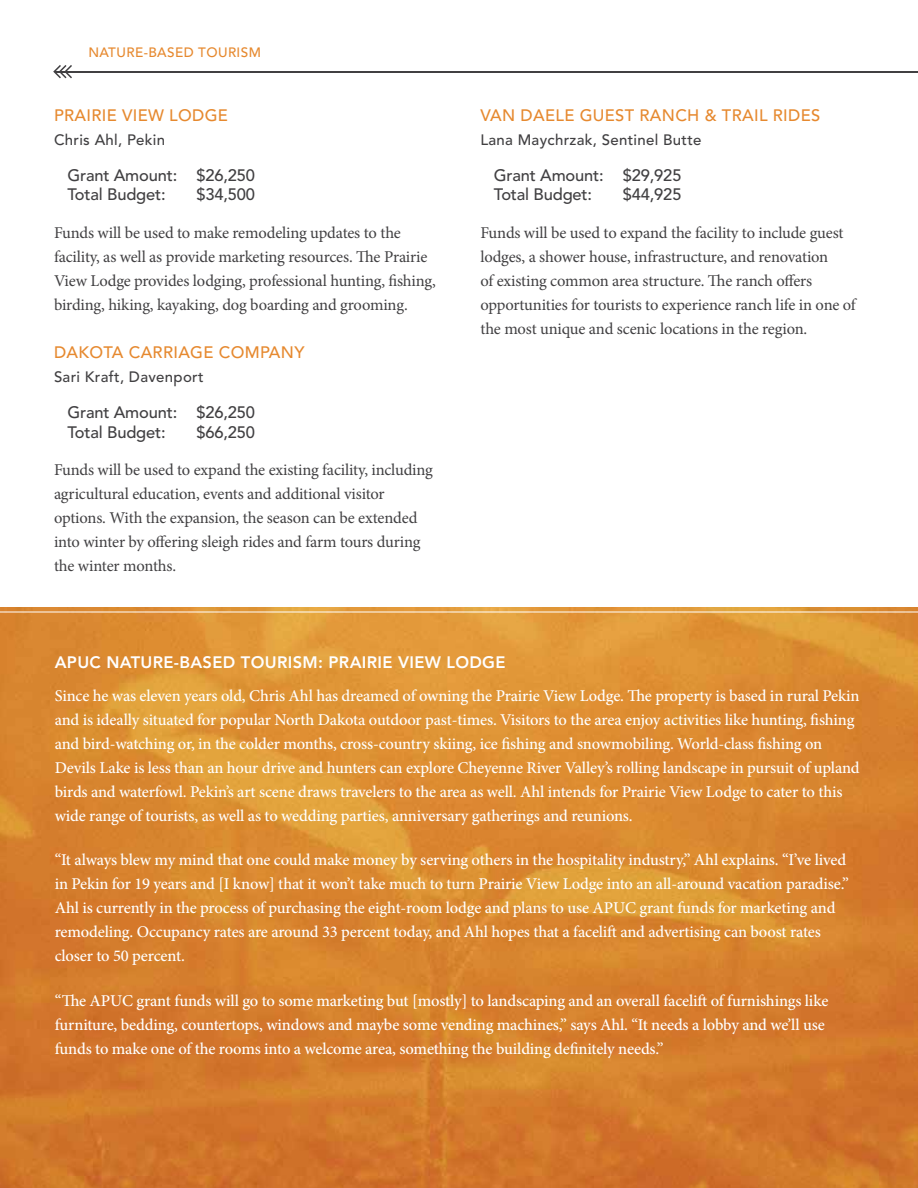
<style>
.page{position:relative;width:918px;height:1188px;background:#fff}
.page>*{position:absolute;margin:0;border:0;box-sizing:border-box;transform-origin:0 0}
.t1{font:500 16.5px/24px "Minion Pro";letter-spacing:-.01em;color:#fff}
.t2{font:16.5px/24px "Minion Pro";letter-spacing:-.01em;color:#414042}
.t3{font:500 16.5px/19.8px "Avenir";letter-spacing:-.01em;color:#414042}
.t4{font:500 16.5px "Avenir";letter-spacing:.02em;color:#e6892f}
.t5{font:800 16.5px "Avenir";letter-spacing:.02em;color:#fff}
.t6{font:500 15px "Avenir";letter-spacing:.02em;color:#414042}
.t7{font:500 13.5px "Avenir";letter-spacing:.03em;color:#e6892f}
</style>
<div class="page">
<img style="left:0;top:608px;width:918px;height:580px">
<hr style="left:0;top:612px;width:918px;height:1px;background:#fff">
<hr style="left:55px;top:71px;width:863px;height:1px;background:#414042">
<svg style="left:53px;top:65px;width:21px;height:14px"></svg>
<p class="t7" style="left:88px;top:45px;width:174px">NATURE-BASED TOURISM</p>
<p class="t4" style="left:54px;top:105px;width:175px">PRAIRIE VIEW LODGE</p>
<p class="t6" style="left:54px;top:131px;width:113px">Chris Ahl, Pekin</p>
<p class="t3" style="left:68px;top:165px;width:189px">Grant Amount: $26,250<br>Total Budget:</p>
<p class="t3" style="left:196px;top:185px;width:60px">$34,500</p>
<p class="t2" style="left:54px;top:221px;width:383px">Funds will be used to make remodeling updates to the facility, as well as provide marketing resources. The Prairie View Lodge provides lodging, professional hunting, fishing, birding, hiking, kayaking, dog boarding and grooming.</p>
<p class="t4" style="left:54px;top:343px;width:252px">DAKOTA CARRIAGE COMPANY</p>
<p class="t6" style="left:54px;top:368px;width:151px">Sari Kraft, Davenport</p>
<p class="t3" style="left:68px;top:403px;width:189px">Grant Amount: $26,250<br>Total Budget:</p>
<p class="t3" style="left:196px;top:423px;width:60px">$66,250</p>
<p class="t2" style="left:54px;top:458px;width:380px">Funds will be used to expand the existing facility, including agricultural education, events and additional visitor options. With the expansion, the season can be extended into winter by offering sleigh rides and farm tours during the winter months.</p>
<p class="t4" style="left:480px;top:106px;width:341px">VAN DAELE GUEST RANCH &amp; TRAIL RIDES</p>
<p class="t6" style="left:480px;top:131px;width:223px">Lana Maychrzak, Sentinel Butte</p>
<p class="t3" style="left:494px;top:165px;width:189px">Grant Amount: $29,925<br>Total Budget:</p>
<p class="t3" style="left:623px;top:185px;width:60px">$44,925</p>
<p class="t2" style="left:480px;top:221px;width:377px">Funds will be used to expand the facility to include guest lodges, a shower house, infrastructure, and renovation<br>of existing common area structure. The ranch offers opportunities for tourists to experience ranch life in one of the most unique and scenic locations in the region.</p>
<p class="t5" style="left:55px;top:653px;width:452px">APUC NATURE-BASED TOURISM: PRAIRIE VIEW LODGE</p>
<p class="t1" style="left:55px;top:684px;width:806px">Since he was eleven years old, Chris Ahl has dreamed of owning the Prairie View Lodge. The property is based in rural Pekin and is ideally situated for popular North Dakota outdoor past-times. Visitors to the area enjoy activities like hunting, fishing and bird-watching or, in the colder months, cross-country skiing, ice fishing and snowmobiling. World-class fishing on Devils Lake is less than an hour drive and hunters can explore Cheyenne River Valley’s rolling landscape in pursuit of upland birds and waterfowl. Pekin’s art scene draws travelers to the area as well. Ahl intends for Prairie View Lodge to cater to this wide range of tourists, as well as to wedding parties, anniversary gatherings and reunions.</p>
<p class="t1" style="left:55px;top:848px;width:796px">“It always blew my mind that one could make money by serving others in the hospitality industry,” Ahl explains. “I’ve lived in Pekin for 19 years and [I know] that it won’t take much to turn Prairie View Lodge into an all-around vacation paradise.” Ahl is currently in the process of purchasing the eight-room lodge and plans to use APUC grant funds for marketing and remodeling. Occupancy rates are around 33 percent today, and Ahl hopes that a facelift and advertising can boost rates closer to 50 percent.</p>
<p class="t1" style="left:55px;top:988px;width:775px">“The APUC grant funds will go to some marketing but [mostly] to landscaping and an overall facelift of furnishings like furniture, bedding, countertops, windows and maybe some vending machines,” says Ahl. “It needs a lobby and we’ll use funds to make one of the rooms into a welcome area, something the building definitely needs.”</p>
</div>
